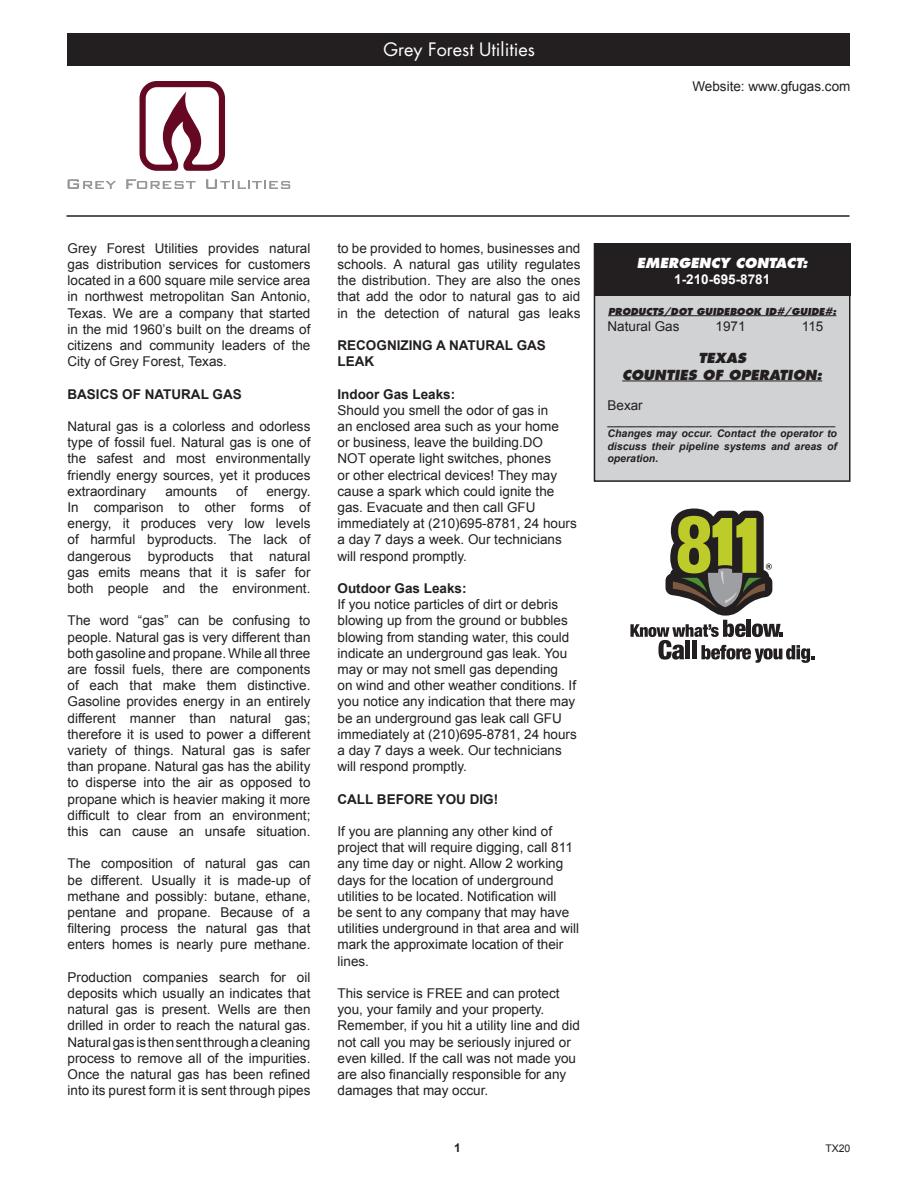
<style>
.page{position:relative;width:918px;height:1188px;background:#fff}
.page>*{position:absolute;margin:0;border:0;box-sizing:border-box;transform-origin:0 0}
.t1{font:18px "Futura";color:#fff}
.t2{font:13.5px/16.2px "Arial";color:#231f20;text-align:justify}
.t3{font:700 13.5px/16.2px "Arial";color:#231f20}
.t4{font:italic 800 13.5px "Futura";color:#231f20}
.t5{font:italic 800 13.5px "Futura";color:#fff}
.t6{font:700 13.5px "Arial";color:#fff}
.t7{font:700 12px "Arial";color:#231f20}
.t8{font:italic 700 10.5px/12.6px "Arial";color:#231f20;text-align:justify}
.t9{font:10.5px "Arial";color:#231f20}
.t10{font:italic 800 9.3px "Futura";color:#231f20}
.s1{font-weight:700}
</style>
<div class="page">
<div style="left:594px;top:244px;width:256px;height:237px;background:#d1d2d4"></div>
<div style="left:594px;top:243px;width:256px;height:239px;border:2px solid #231f20"></div>
<hr style="left:67px;top:215px;width:783px;height:2px;background:#231f20">
<div style="left:68px;top:34px;width:782px;height:32px;background:#231f20"></div>
<div style="left:594px;top:244px;width:256px;height:52px;background:#231f20"></div>
<hr style="left:608px;top:315px;width:228px;height:1px;background:#231f20">
<hr style="left:622px;top:381px;width:200px;height:1px;background:#231f20">
<svg style="left:630px;top:508px;width:184px;height:155px"></svg>
<svg style="left:68px;top:179px;width:48px;height:10px"></svg>
<svg style="left:126px;top:179px;width:70px;height:10px"></svg>
<svg style="left:206px;top:179px;width:84px;height:10px"></svg>
<svg style="left:140px;top:81px;width:85px;height:90px"></svg>
<p class="t1" style="left:383px;top:38px;width:153px">Grey Forest Utilities</p>
<p class="t2" style="left:692px;top:78px;width:160px">Website: www.gfugas.com</p>
<p class="t2" style="left:68px;top:240px;width:244px">Grey Forest Utilities provides natural gas distribution services for customers located in a 600 square mile service area in northwest metropolitan San Antonio, Texas. We are a company that started in the mid 1960’s built on the dreams of citizens and community leaders of the City of Grey Forest, Texas.</p>
<p class="t3" style="left:68px;top:386px;width:176px">BASICS OF NATURAL GAS</p>
<p class="t2" style="left:68px;top:418px;width:244px">Natural gas is a colorless and odorless type of fossil fuel. Natural gas is one of the safest and most environmentally friendly energy sources, yet it produces extraordinary</p>
<p class="t2" style="left:165px;top:483px;width:53px">amounts</p>
<p class="t2" style="left:236px;top:483px;width:13px">of</p>
<p class="t2" style="left:68px;top:483px;width:245px;text-indent:199px">energy.<br>In comparison to other forms of energy, it produces very low levels of harmful byproducts. The lack of dangerous byproducts that natural gas emits means that it is safer for both people and the environment.</p>
<p class="t2" style="left:68px;top:613px;width:245px">The word “gas” can be confusing to people. Natural gas is very different than both gasoline and propane. While all three are fossil fuels, there are components of each that make them distinctive.<br>Gasoline provides energy in an entirely different manner than natural gas; therefore it is used to power a different variety of things. Natural gas is safer than propane. Natural gas has the ability to disperse into the air as opposed to propane which is heavier making it more difficult to clear from an environment; this can cause an unsafe situation.</p>
<p class="t2" style="left:68px;top:856px;width:244px">The composition of natural gas can be different. Usually it is made-up of methane and possibly: butane, ethane, pentane and propane. Because of a filtering process the natural gas that enters homes is nearly pure methane.</p>
<p class="t2" style="left:68px;top:969px;width:245px">Production companies search for oil deposits which usually an indicates that natural gas is present. Wells are then drilled in order to reach the natural gas.<br>Natural gas is then sent through a cleaning process to remove all of the impurities.<br>Once the natural gas has been refined into its purest form it is sent through pipes</p>
<p class="t2" style="left:338px;top:240px;width:244px">to be provided to homes, businesses and schools. A natural gas utility regulates the distribution. They are also the ones that add the odor to natural gas to aid in the detection of natural gas leaks</p>
<p class="t3" style="left:338px;top:338px;width:210px">RECOGNIZING A NATURAL GAS<br>LEAK</p>
<p class="t2" style="left:338px;top:386px;width:241px;text-align:left"><span class="s1">Indoor Gas Leaks:<br></span>Should you smell the odor of gas in<br>an enclosed area such as your home<br>or business, leave the building.DO<br>NOT operate light switches, phones<br>or other electrical devices! They may cause a spark which could ignite the gas. Evacuate and then call GFU immediately at (210)695-8781, 24 hours a day 7 days a week. Our technicians will respond promptly.</p>
<p class="t2" style="left:338px;top:580px;width:241px;text-align:left"><span class="s1">Outdoor Gas Leaks:<br></span>If you notice particles of dirt or debris blowing up from the ground or bubbles blowing from standing water, this could indicate an underground gas leak. You may or may not smell gas depending<br>on wind and other weather conditions. If you notice any indication that there may be an underground gas leak call GFU immediately at (210)695-8781, 24 hours a day 7 days a week. Our technicians will respond promptly.</p>
<p class="t3" style="left:338px;top:791px;width:162px">CALL BEFORE YOU DIG!</p>
<p class="t2" style="left:338px;top:823px;width:243px;text-align:left">If you are planning any other kind of project that will require digging, call 811 any time day or night. Allow 2 working days for the location of underground utilities to be located. Notification will<br>be sent to any company that may have utilities underground in that area and will mark the approximate location of their lines.</p>
<p class="t2" style="left:338px;top:985px;width:244px;text-align:left">This service is FREE and can protect you, your family and your property.<br>Remember, if you hit a utility line and did not call you may be seriously injured or even killed. If the call was not made you are also financially responsible for any damages that may occur.</p>
<p class="t5" style="left:637px;top:254px;width:172px">EMERGENCY CONTACT:</p>
<p class="t6" style="left:674px;top:270px;width:98px">1-210-695-8781</p>
<p class="t10" style="left:608px;top:305px;width:230px">PRODUCTS/DOT GUIDEBOOK ID#/GUIDE#:</p>
<p class="t2" style="left:608px;top:318px;width:74px">Natural Gas</p>
<p class="t2" style="left:716px;top:318px;width:32px">1971</p>
<p class="t2" style="left:802px;top:318px;width:23px">115</p>
<p class="t4" style="left:698px;top:350px;width:49px">TEXAS</p>
<p class="t4" style="left:622px;top:366px;width:202px">COUNTIES OF OPERATION:</p>
<p class="t2" style="left:608px;top:397px;width:37px">Bexar</p>
<p class="t8" style="left:608px;top:415px;width:229px">_______________________________________</p>
<p class="t8" style="left:608px;top:428px;width:231px">Changes may occur. Contact the operator to discuss their pipeline systems and areas of operation.</p>
<p class="t7" style="left:454px;top:1140px;width:8px">1</p>
<p class="t9" style="left:825px;top:1141px;width:27px">TX20</p>
</div>
